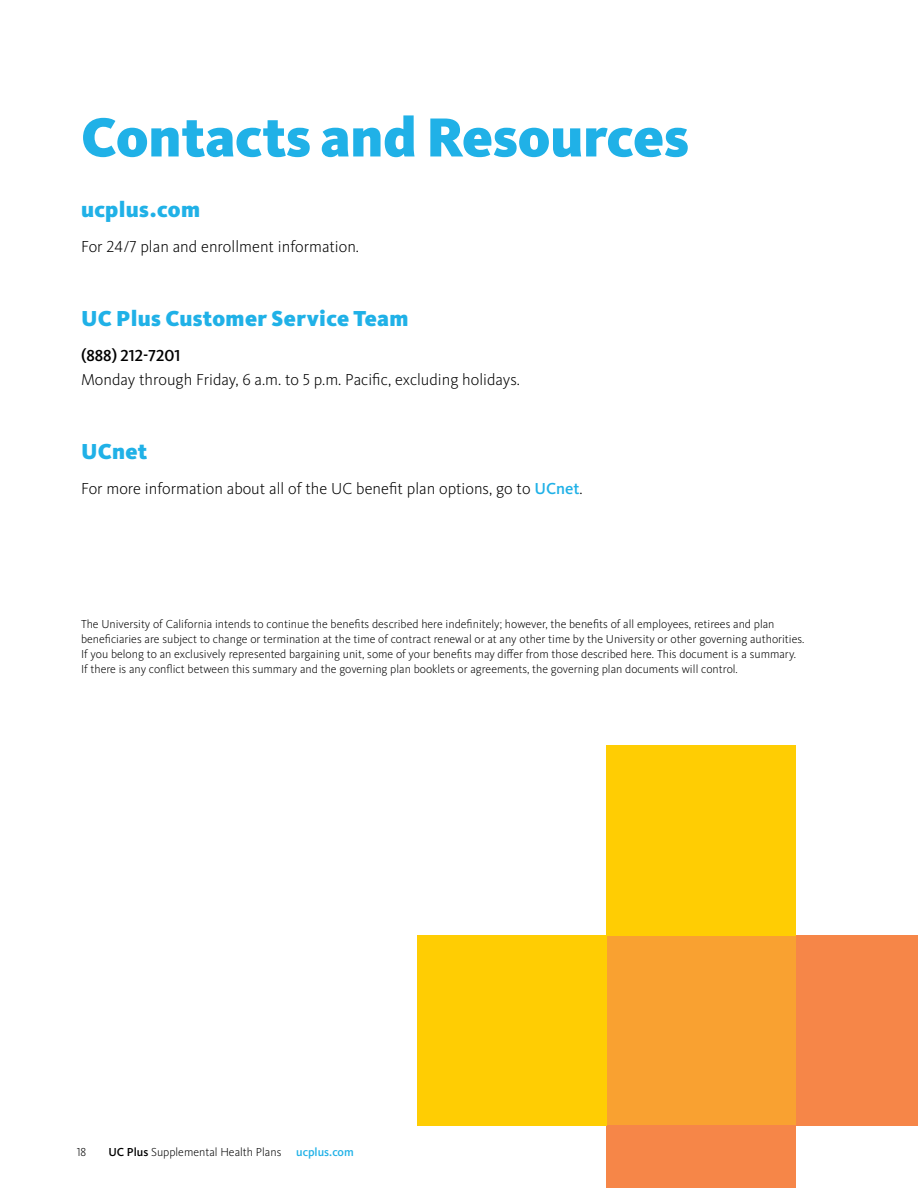
<style>
.page{position:relative;width:918px;height:1188px;background:#fff}
.page>*{position:absolute;margin:0;border:0;box-sizing:border-box;transform-origin:0 0}
.Header_1{font:900 57px "Kievit Pro";color:#20b1e7}
.subhead{font:900 22.5px "Kievit Pro";letter-spacing:.015em;color:#20b1e7}
.body{font:300 16.5px/24px "Kievit Pro";color:#000}
.footnote{font:300 12px/14.9px "Kievit Pro";color:#000}
.s1{font-weight:500}
.s2{font-weight:500;color:#20b1e7}
</style>
<div class="page">
<div style="left:607px;top:936px;width:189px;height:190px;background:#f9a131"></div>
<div style="left:607px;top:745px;width:189px;height:191px;background:#ffcd03"></div>
<div style="left:796px;top:936px;width:122px;height:190px;background:#f68648"></div>
<div style="left:607px;top:1126px;width:189px;height:62px;background:#f68648"></div>
<div style="left:417px;top:936px;width:190px;height:190px;background:#ffcd03"></div>
<p class="Header_1" style="left:81px;top:103px;width:609px">Contacts and Resources</p>
<p class="subhead" style="left:81px;top:196px;width:121px">ucplus.com</p>
<p class="body" style="left:81px;top:235px;width:280px">For 24/7 plan and enrollment information.</p>
<p class="subhead" style="left:81px;top:305px;width:329px">UC Plus Customer Service Team</p>
<p class="body" style="left:81px;top:344px;width:440px"><span class="s1">(888) 212-7201<br></span>Monday through Friday, 6 a.m. to 5 p.m. Pacific, excluding holidays.</p>
<p class="subhead" style="left:81px;top:438px;width:68px">UCnet</p>
<p class="body" style="left:81px;top:476px;width:503px">For more information about all of the UC benefit plan options, go to <span class="s2">UCnet</span>.</p>
<p class="footnote" style="left:81px;top:616px;width:725px">The University of California intends to continue the benefits described here indefinitely; however, the benefits of all employees, retirees and plan beneficiaries are subject to change or termination at the time of contract renewal or at any other time by the University or other governing authorities.<br>If you belong to an exclusively represented bargaining unit, some of your benefits may differ from those described here. This document is a summary.<br>If there is any conflict between this summary and the governing plan booklets or agreements, the governing plan documents will control.</p>
<p class="footnote" style="left:77px;top:1145px;width:11px">18</p>
<p class="footnote" style="left:109px;top:1145px;width:247px"><span class="s1">UC Plus</span> Supplemental Health Plans <span class="s2">ucplus.com</span></p>
</div>
